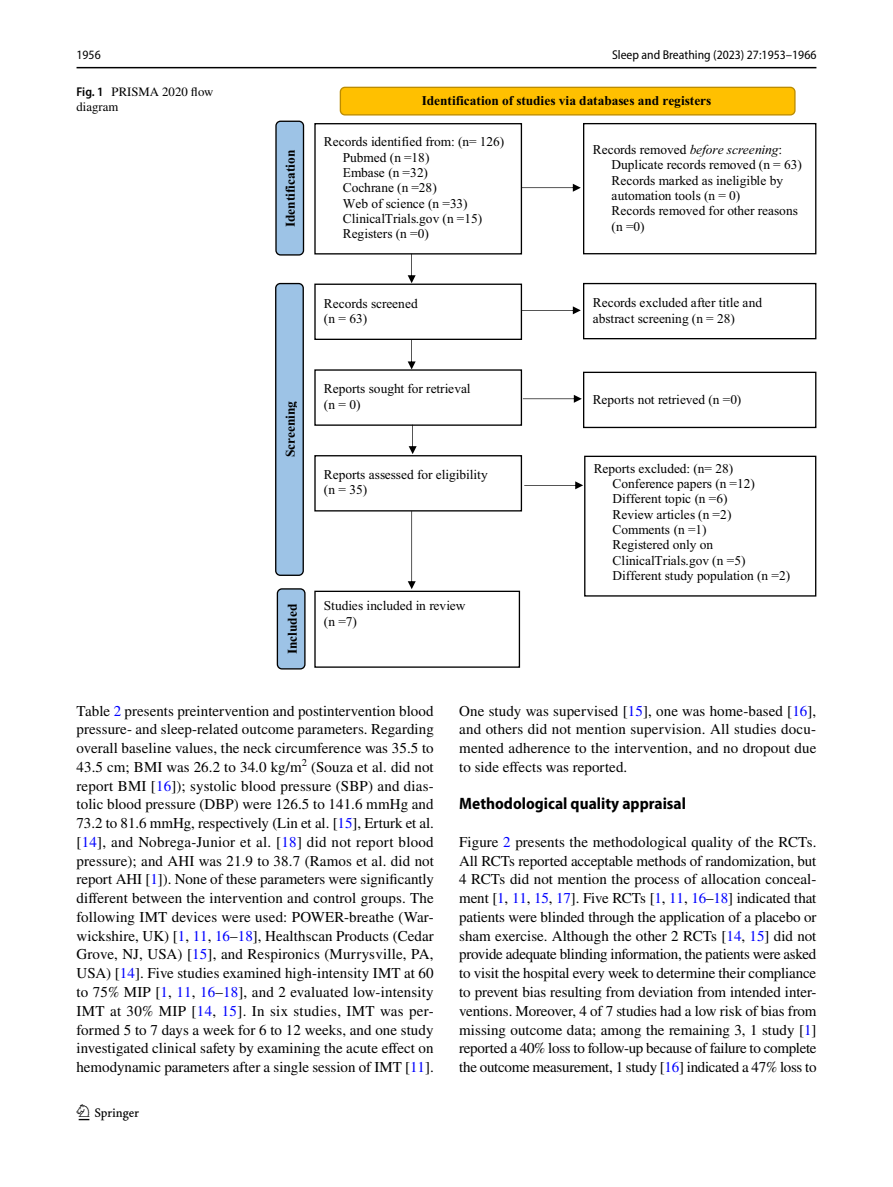
<style>
.page{position:relative;width:893px;height:1187px;background:#fff}
.page>*{position:absolute;margin:0;border:0;box-sizing:border-box;transform-origin:0 0}
.t1{font:22.5px "Springnew Regular 2";color:#000}
.t2{font:700 semi-condensed 16.5px "Myriad Pro";color:#000}
.t3{font:15px/18.8px "STIX";letter-spacing:-.005em;color:#000;text-align:justify}
.t4{font:13.35px/15.3px "Times New Roman";color:#000}
.t5{font:700 13.35px "Times New Roman";color:#000}
.t6{font:semi-condensed 12.75px "Myriad Pro";color:#000}
.t7{font:12.75px/15px "STIX";color:#000}
.s1{font-family:"Myriad Pro";font-weight:600;font-stretch:semi-condensed}
.s2{font-style:italic}
.s3{color:#00f}
</style>
<div class="page">
<hr style="left:77px;top:67px;width:739px;height:1px;background:#000">
<div style="left:314px;top:123px;width:208px;height:131px;border:1px solid #000"></div>
<div style="left:583px;top:123px;width:233px;height:131px;border:1px solid #000"></div>
<div style="left:314px;top:283px;width:208px;height:57px;border:1px solid #000"></div>
<div style="left:583px;top:283px;width:233px;height:56px;border:1px solid #000"></div>
<div style="left:314px;top:369px;width:208px;height:57px;border:1px solid #000"></div>
<div style="left:583px;top:371px;width:233px;height:57px;border:1px solid #000"></div>
<div style="left:314px;top:455px;width:208px;height:56px;border:1px solid #000"></div>
<div style="left:584px;top:455px;width:232px;height:141px;border:1px solid #000"></div>
<div style="left:314px;top:590px;width:206px;height:77px;border:1px solid #000"></div>
<svg style="left:522px;top:184px;width:59px;height:8px"></svg>
<svg style="left:522px;top:306px;width:59px;height:8px"></svg>
<svg style="left:523px;top:395px;width:59px;height:8px"></svg>
<svg style="left:524px;top:481px;width:59px;height:8px"></svg>
<div style="left:340px;top:87px;width:455px;height:28px;background:#ffc000;border-radius:5px"></div>
<div style="left:340px;top:87px;width:456px;height:28px;border:1px solid #bc8c00;border-radius:5px"></div>
<div style="left:276px;top:121px;width:27px;height:134px;background:#9dc3e6;border-radius:5px"></div>
<div style="left:275px;top:121px;width:29px;height:134px;border:1px solid #000;border-radius:5px"></div>
<div style="left:276px;top:283px;width:27px;height:292px;background:#9dc3e6;border-radius:5px"></div>
<div style="left:275px;top:283px;width:29px;height:293px;border:1px solid #000;border-radius:5px"></div>
<div style="left:277px;top:589px;width:28px;height:79px;background:#9dc3e6;border-radius:5px"></div>
<div style="left:277px;top:588px;width:29px;height:81px;border:1px solid #000;border-radius:5px"></div>
<svg style="left:408px;top:254px;width:8px;height:29px"></svg>
<svg style="left:408px;top:340px;width:8px;height:29px"></svg>
<svg style="left:409px;top:424px;width:8px;height:30px"></svg>
<svg style="left:408px;top:511px;width:8px;height:78px"></svg>
<p class="t6" style="left:77px;top:48px;width:26px">1956</p>
<p class="t6" style="left:612px;top:48px;width:206px">Sleep and Breathing (2023) 27:1953–1966</p>
<p class="t7" style="left:77px;top:85px;width:138px"><span class="s1">Fig. 1</span> PRISMA 2020 flow diagram</p>
<p class="t5" style="left:281px;top:227px;width:79px;rotate:-90deg">Identification</p>
<p class="t5" style="left:281px;top:457px;width:58px;rotate:-90deg">Screening</p>
<p class="t5" style="left:283px;top:654px;width:52px;rotate:-90deg">Included</p>
<p class="t5" style="left:422px;top:91px;width:291px">Identification of studies via databases and registers</p>
<p class="t4" style="left:343px;top:135px;width:163px;text-indent:-19px">Records identified from: (n= 126)<br>Pubmed (n =18)<br>Embase (n =32)<br>Cochrane (n =28)<br>Web of science (n =33)<br>ClinicalTrials.gov (n =15)<br>Registers (n =0)</p>
<p class="t4" style="left:612px;top:143px;width:192px;text-indent:-19px">Records removed <span class="s2">before screening</span>:<br>Duplicate records removed (n = 63)<br>Records marked as ineligible by automation tools (n = 0)<br>Records removed for other reasons (n =0)</p>
<p class="t4" style="left:324px;top:297px;width:95px">Records screened (n = 63)</p>
<p class="t4" style="left:593px;top:296px;width:171px">Records excluded after title and abstract screening (n = 28)</p>
<p class="t4" style="left:324px;top:382px;width:148px">Reports sought for retrieval (n =0)</p>
<p class="t4" style="left:593px;top:392px;width:150px">Reports not retrieved (n =0)</p>
<p class="t4" style="left:324px;top:468px;width:165px">Reports assessed for eligibility (n = 35)</p>
<p class="t4" style="left:612px;top:462px;width:179px;text-indent:-19px">Reports excluded: (n= 28)<br>Conference papers (n =12)<br>Different topic (n =6)<br>Review articles (n =2)<br>Comments (n =1)<br>Registered only on<br>ClinicalTrials.gov (n =5)<br>Different study population (n =2)</p>
<p class="t4" style="left:324px;top:599px;width:143px">Studies included in review (n =7)</p>
<p class="t3" style="left:77px;top:702px;width:359px">Table <span class="s3">2</span> presents preintervention and postintervention blood pressure- and sleep-related outcome parameters. Regarding overall baseline values, the neck circumference was 35.5 to 43.5 cm; BMI was 26.2 to 34.0 kg/m<sup>2</sup> (Souza et al. did not report BMI [<span class="s3">16</span>]); systolic blood pressure (SBP) and dias&shy;tolic blood pressure (DBP) were 126.5 to 141.6 mmHg and 73.2 to 81.6 mmHg, respectively (Lin et al. [<span class="s3">15</span>], Erturk et al. [<span class="s3">14</span>], and Nobrega-Junior et al. [<span class="s3">18</span>] did not report blood pressure); and AHI was 21.9 to 38.7 (Ramos et al. did not report AHI [<span class="s3">1</span>]). None of these parameters were significantly different between the intervention and control groups. The following IMT devices were used: POWER-breathe (War&shy;wickshire, UK) [<span class="s3">1</span>, <span class="s3">11</span>, <span class="s3">16</span>–<span class="s3">18</span>], Healthscan Products (Cedar Grove, NJ, USA) [<span class="s3">15</span>], and Respironics (Murrysville, PA, USA) [<span class="s3">14</span>]. Five studies examined high-intensity IMT at 60 to 75% MIP [<span class="s3">1</span>, <span class="s3">11</span>, <span class="s3">16</span>–<span class="s3">18</span>], and 2 evaluated low-intensity IMT at 30% MIP [<span class="s3">14</span>, <span class="s3">15</span>]. In six studies, IMT was per&shy;formed 5 to 7 days a week for 6 to 12 weeks, and one study investigated clinical safety by examining the acute effect on hemodynamic parameters after a single session of IMT [<span class="s3">11</span>].</p>
<p class="t3" style="left:459px;top:702px;width:359px">One study was supervised [<span class="s3">15</span>], one was home-based [<span class="s3">16</span>], and others did not mention supervision. All studies docu&shy;mented adherence to the intervention, and no dropout due to side effects was reported.</p>
<p class="t2" style="left:459px;top:794px;width:228px">Methodological quality appraisal</p>
<p class="t3" style="left:459px;top:833px;width:359px">Figure <span class="s3">2</span> presents the methodological quality of the RCTs.<br>All RCTs reported acceptable methods of randomization, but 4 RCTs did not mention the process of allocation conceal&shy;ment [<span class="s3">1</span>, <span class="s3">11</span>, <span class="s3">15</span>, <span class="s3">17</span>]. Five RCTs [<span class="s3">1</span>, <span class="s3">11</span>, <span class="s3">16</span>–<span class="s3">18</span>] indicated that patients were blinded through the application of a placebo or sham exercise. Although the other 2 RCTs [<span class="s3">14</span>, <span class="s3">15</span>] did not provide adequate blinding information, the patients were asked to visit the hospital every week to determine their compliance to prevent bias resulting from deviation from intended inter&shy;ventions. Moreover, 4 of 7 studies had a low risk of bias from missing outcome data; among the remaining 3, 1 study [<span class="s3">1</span>] reported a 40% loss to follow-up because of failure to complete the outcome measurement, 1 study [<span class="s3">16</span>] indicated a 47% loss to</p>
<h1 class="t1" style="left:79px;top:1104px;width:62px">1 3</h1>
</div>
